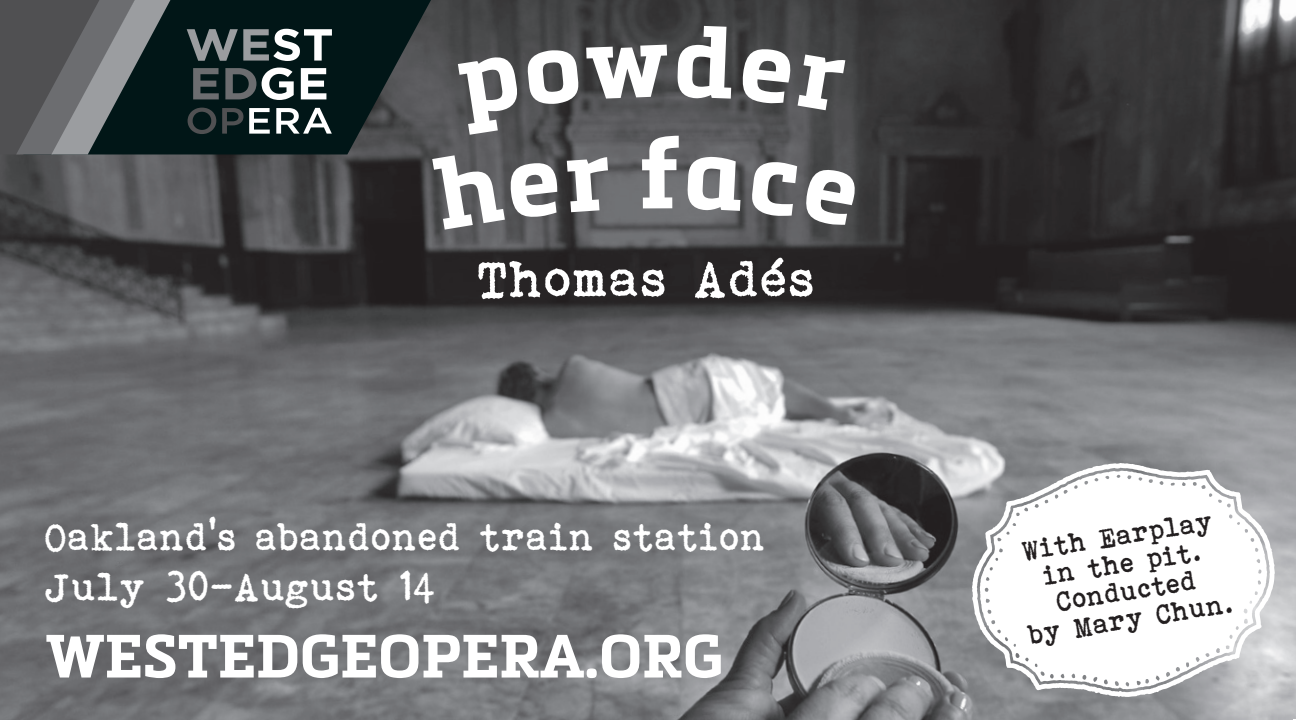
<style>
.page{position:relative;width:1296px;height:720px;background:#fff}
.page>*{position:absolute;margin:0;border:0;box-sizing:border-box;transform-origin:0 0}
.t1{font:700 100.8px "Metronic Slab Pro";color:#fff}
.t2{font:700 60px "Metronic Slab Pro";color:#fff}
.t3{font:52px "Bohemian typewriter";color:#fff}
.t4{font:40px/50px "Bohemian typewriter";color:#fff;scale:.94 1}
.t5{font:28px/28px "Bohemian typewriter";color:#231f20;text-align:center;scale:.94 1}
</style>
<div class="page">
<img style="left:0;top:0;width:1296px;height:720px">
<svg style="left:170px;top:0;width:261px;height:154px;background:#132325"></svg>
<svg style="left:0;top:0;width:170px;height:154px;background:#52585a"></svg>
<svg style="left:193px;top:68px;width:26px;height:31px"></svg>
<svg style="left:225px;top:68px;width:31px;height:31px"></svg>
<svg style="left:188px;top:108px;width:28px;height:26px"></svg>
<svg style="left:222px;top:108px;width:21px;height:26px"></svg>
<svg style="left:187px;top:29px;width:145px;height:32px"></svg>
<svg style="left:262px;top:68px;width:32px;height:32px"></svg>
<svg style="left:301px;top:68px;width:25px;height:31px"></svg>
<svg style="left:249px;top:108px;width:21px;height:26px"></svg>
<svg style="left:276px;top:108px;width:56px;height:26px"></svg>
<svg style="left:972px;top:463px;width:303px;height:234px"></svg>
<svg style="left:458px;top:48px;width:122px;height:87px;background:#4d4e50"></svg>
<svg style="left:586px;top:45px;width:83px;height:54px;background:#454647"></svg>
<svg style="left:677px;top:25px;width:56px;height:74px;background:#464748"></svg>
<svg style="left:740px;top:47px;width:105px;height:65px;background:#464748"></svg>
<svg style="left:432px;top:149px;width:128px;height:81px;background:#59595b"></svg>
<svg style="left:567px;top:157px;width:44px;height:55px;background:#5a5a5d"></svg>
<svg style="left:687px;top:156px;width:56px;height:56px;background:#646568"></svg>
<svg style="left:750px;top:160px;width:108px;height:67px;background:#515254"></svg>
<h1 class="t1" style="left:639px;top:109px;width:42px">f</h1>
<h3 class="t3" style="left:478px;top:249px;width:341px">Thomas Adés</h3>
<p class="t4" style="left:46px;top:512px;width:769px">Oakland’s abandoned train station<br>July 30-August 14</p>
<h2 class="t2" style="left:46px;top:618px;width:679px">WESTEDGEOPERA.ORG</h2>
<p class="t5" style="left:1014px;top:537px;width:221px;rotate:-9deg">With Earplay in the pit.<br>Conducted<br>by Mary Chun.</p>
</div>
